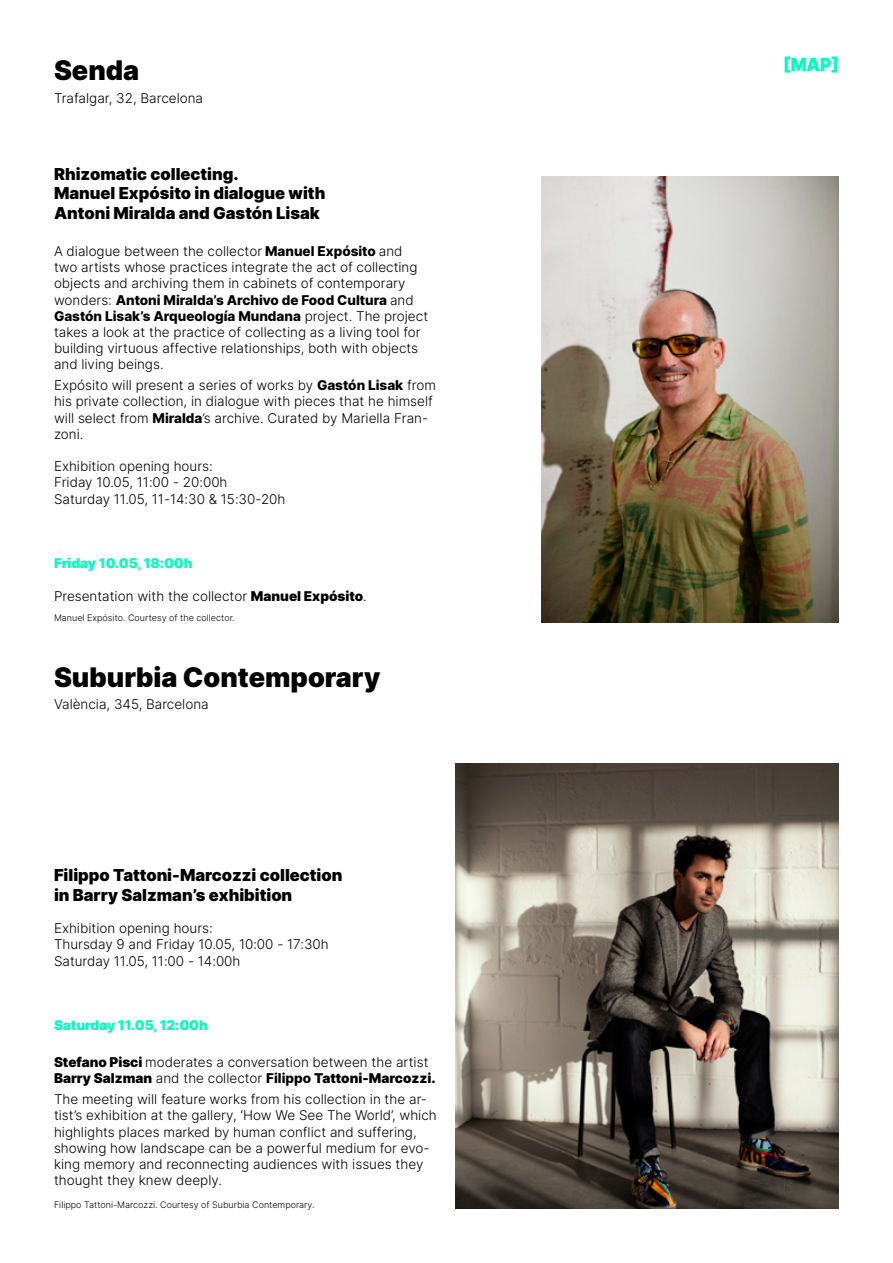
<style>
.page{position:relative;width:893px;height:1263px;background:#fff}
.page>*{position:absolute;margin:0;border:0;box-sizing:border-box;transform-origin:0 0}
.t1{font:900 27px "Inter";color:#000}
.t2{font:900 18px "Inter";color:#0fb;scale:.95 1}
.t3{font:900 16.5px/19.8px "Inter";color:#000}
.t4{font:300 13.5px/16.2px "Inter";color:#000}
.t5{font:900 13.5px "Inter";color:#0fb}
.t6{font:300 9px "Inter";color:#000}
.s1{font-weight:800}
.s2{font-weight:900}
</style>
<div class="page">
<img style="left:455px;top:763px;width:384px;height:446px">
<img style="left:542px;top:177px;width:297px;height:445px">
<h1 class="t1" style="left:54px;top:51px;width:87px">Senda</h1>
<p class="t4" style="left:54px;top:89px;width:151px">Trafalgar, 32, Barcelona</p>
<p class="t3" style="left:54px;top:163px;width:273px">Rhizomatic collecting.<br>Manuel Expósito in dialogue with<br>Antoni Miralda and Gastón Lisak</p>
<p class="t4" style="left:54px;top:243px;width:376px">A dialogue between the collector <span class="s1">Manuel Expósito</span> and two artists whose practices integrate the act of collecting objects and archiving them in cabinets of contemporary wonders: <span class="s1">Antoni Miralda’s Archivo de Food Cultura</span> and <span class="s1">Gastón Lisak’s Arqueología Mundana</span> project. The project takes a look at the practice of collecting as a living tool for building virtuous affective relationships, both with objects and living beings.</p>
<p class="t4" style="left:54px;top:377px;width:383px">Expósito will present a series of works by <span class="s1">Gastón Lisak</span> from his private collection, in dialogue with pieces that he himself will select from <span class="s1">Miralda</span>’s archive. Curated by Mariella Fran&shy;zoni.</p>
<p class="t4" style="left:54px;top:458px;width:233px">Exhibition opening hours:<br>Friday 10.05, 11:00 - 20:00h<br>Saturday 11.05, 11-14:30 &amp; 15:30-20h</p>
<p class="t5" style="left:54px;top:554px;width:140px">Friday 10.05, 18:00h</p>
<p class="t4" style="left:54px;top:587px;width:314px">Presentation with the collector <span class="s2">Manuel Expósito</span>.</p>
<p class="t6" style="left:54px;top:611px;width:182px">Manuel Expósito. Courtesy of the collector.</p>
<h1 class="t1" style="left:54px;top:657px;width:328px">Suburbia Contemporary</h1>
<p class="t4" style="left:54px;top:696px;width:156px">València, 345, Barcelona</p>
<p class="t3" style="left:54px;top:865px;width:290px">Filippo Tattoni-Marcozzi collection in Barry Salzman’s exhibition</p>
<p class="t4" style="left:54px;top:920px;width:276px">Exhibition opening hours:<br>Thursday 9 and Friday 10.05, 10:00 - 17:30h<br>Saturday 11.05, 11:00 - 14:00h</p>
<p class="t5" style="left:54px;top:1015px;width:155px">Saturday 11.05, 12:00h</p>
<p class="t4" style="left:54px;top:1054px;width:383px"><span class="s2">Stefano Pisci</span> moderates a conversation between the artist<br><span class="s2">Barry Salzman</span> and the collector <span class="s1">Filippo</span> <span class="s2">Tattoni-Marcozzi.</span></p>
<p class="t4" style="left:54px;top:1091px;width:384px">The meeting will feature works from his collection in the ar&shy;tist’s exhibition at the gallery, ‘How We See The World’, which highlights places marked by human conflict and suffering, showing how landscape can be a powerful medium for evo&shy;king memory and reconnecting audiences with issues they thought they knew deeply.</p>
<p class="t6" style="left:54px;top:1198px;width:262px">Filippo Tattoni-Marcozzi. Courtesy of Suburbia Contemporary.</p>
<h2 class="t2" style="left:783px;top:52px;width:60px">[MAP]</h2>
</div>
